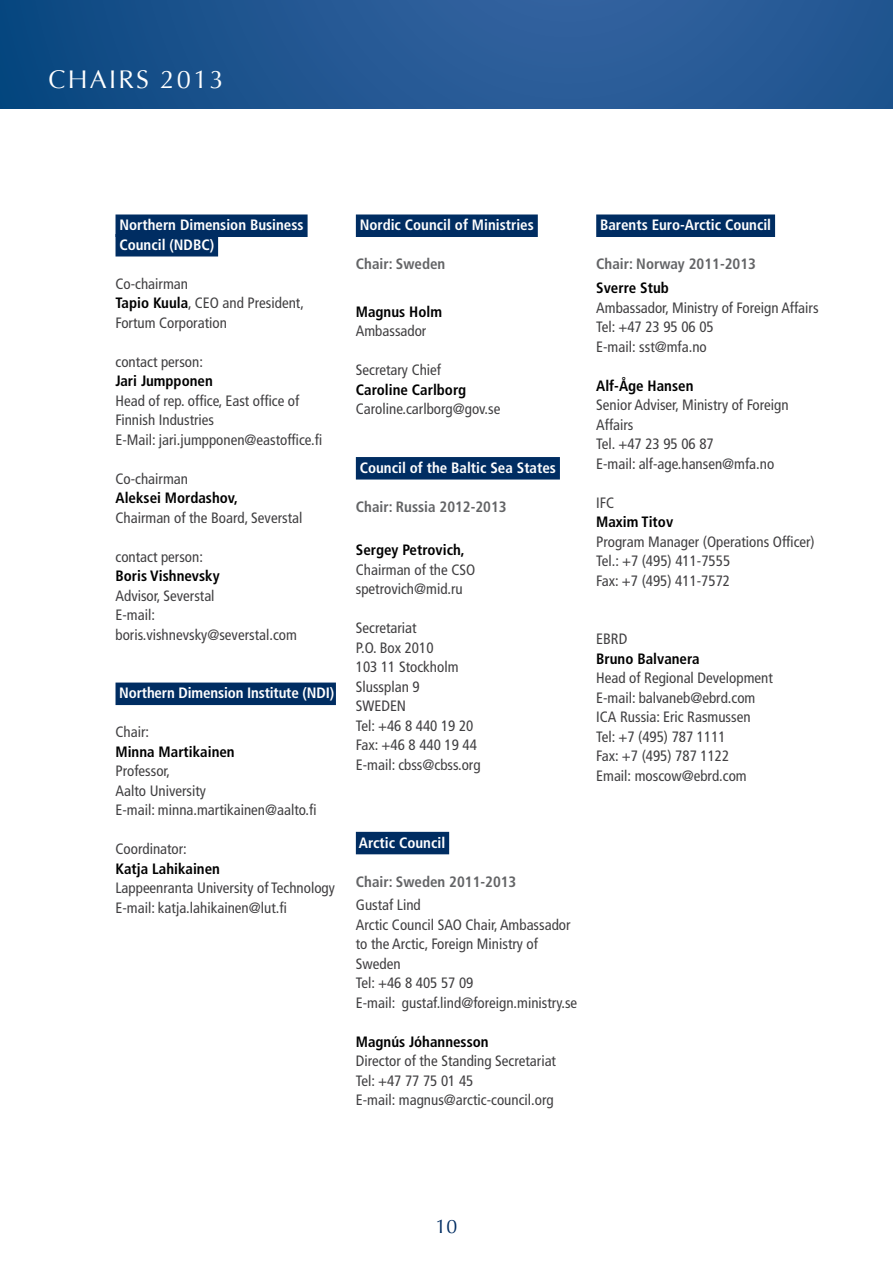
<style>
.page{position:relative;width:893px;height:1263px;background:#fff}
.page>*{position:absolute;margin:0;border:0;box-sizing:border-box;transform-origin:0 0}
.t1{font:25.5px "Optima";letter-spacing:.09em;color:#fff}
.t2{font:19.5px "Optima";color:#002d62}
.t3{font:condensed 15px/19.5px "Frutiger LT Std";color:#414042}
.t4{font:700 condensed 15px "Frutiger LT Std";color:#000}
.t5{font:700 condensed 15px/19.5px "Frutiger LT Std";color:#fff}
.t6{font:700 condensed 15px "Frutiger LT Std";color:#636466}
.s1{font-weight:700;color:#000}
</style>
<div class="page">
<svg style="left:0;top:0;width:893px;height:109px;background:#215691"></svg>
<div style="left:116px;top:214px;width:192px;height:23px;background:#002d62"></div>
<div style="left:116px;top:234px;width:102px;height:22px;background:#002d62"></div>
<div style="left:116px;top:682px;width:220px;height:23px;background:#002d62"></div>
<div style="left:356px;top:214px;width:182px;height:23px;background:#002d62"></div>
<div style="left:356px;top:457px;width:204px;height:22px;background:#002d62"></div>
<div style="left:356px;top:832px;width:93px;height:22px;background:#002d62"></div>
<div style="left:596px;top:214px;width:179px;height:23px;background:#002d62"></div>
<h1 class="t1" style="left:48px;top:64px;width:36px">CHAIRS</h1>
<h1 class="t1" style="left:161px;top:64px;width:65px">2013</h1>
<p class="t5" style="left:119px;top:215px;width:186px">Northern Dimension Business<br>Council (NDBC)</p>
<p class="t3" style="left:116px;top:274px;width:190px">Co-chairman<br><span class="s1">Tapio Kuula</span>, CEO and President,<br>Fortum Corporation</p>
<p class="t3" style="left:116px;top:352px;width:89px">contact person:</p>
<p class="t4" style="left:116px;top:372px;width:99px">Jari Jumpponen</p>
<p class="t3" style="left:116px;top:391px;width:208px">Head of rep. office, East office of<br>Finnish Industries<br>E-Mail: jari.jumpponen@eastoffice.fi</p>
<p class="t3" style="left:116px;top:469px;width:74px">Co-chairman</p>
<p class="t4" style="left:116px;top:489px;width:124px">Aleksei Mordashov,</p>
<p class="t3" style="left:116px;top:508px;width:188px">Chairman of the Board, Severstal</p>
<p class="t3" style="left:116px;top:547px;width:89px">contact person:</p>
<p class="t4" style="left:116px;top:567px;width:106px">Boris Vishnevsky</p>
<p class="t3" style="left:116px;top:586px;width:183px">Advisor, Severstal<br>E-mail: boris.vishnevsky@severstal.com</p>
<p class="t5" style="left:119px;top:683px;width:216px">Northern Dimension Institute (NDI)</p>
<p class="t3" style="left:116px;top:722px;width:35px">Chair:</p>
<p class="t4" style="left:116px;top:743px;width:121px">Minna Martikainen</p>
<p class="t3" style="left:116px;top:761px;width:203px">Professor,<br>Aalto University<br>E-mail: minna.martikainen@aalto.fi</p>
<p class="t3" style="left:116px;top:839px;width:73px">Coordinator:</p>
<p class="t4" style="left:116px;top:860px;width:106px">Katja Lahikainen</p>
<p class="t3" style="left:116px;top:878px;width:221px">Lappeenranta University of Technology<br>E-mail: katja.lahikainen@lut.fi</p>
<p class="t5" style="left:360px;top:215px;width:176px">Nordic Council of Ministries</p>
<p class="t6" style="left:356px;top:255px;width:91px">Chair: Sweden</p>
<p class="t4" style="left:356px;top:303px;width:88px">Magnus Holm</p>
<p class="t3" style="left:356px;top:321px;width:72px">Ambassador</p>
<p class="t3" style="left:356px;top:360px;width:87px">Secretary Chief</p>
<p class="t4" style="left:356px;top:381px;width:112px">Caroline Carlborg</p>
<p class="t3" style="left:356px;top:399px;width:146px">Caroline.carlborg@gov.se</p>
<p class="t5" style="left:360px;top:458px;width:198px">Council of the Baltic Sea States</p>
<p class="t6" style="left:356px;top:498px;width:152px">Chair: Russia 2012-2013</p>
<p class="t4" style="left:356px;top:541px;width:110px">Sergey Petrovich,</p>
<p class="t3" style="left:356px;top:560px;width:121px">Chairman of the CSO spetrovich@mid.ru</p>
<p class="t3" style="left:356px;top:618px;width:126px">Secretariat<br>P.O. Box 2010<br>103 11 Stockholm<br>Slussplan 9<br>SWEDEN<br>Tel: +46 8 440 19 20<br>Fax: +46 8 440 19 44<br>E-mail: cbss@cbss.org</p>
<p class="t5" style="left:600px;top:215px;width:173px">Barents Euro-Arctic Council</p>
<p class="t6" style="left:596px;top:255px;width:161px">Chair: Norway 2011-2013</p>
<p class="t4" style="left:596px;top:279px;width:74px">Sverre Stub</p>
<p class="t3" style="left:596px;top:298px;width:224px">Ambassador, Ministry of Foreign Affairs<br>Tel: +47 23 95 06 05<br>E-mail: sst@mfa.no</p>
<p class="t4" style="left:596px;top:376px;width:99px">Alf-Åge Hansen</p>
<p class="t3" style="left:596px;top:395px;width:194px">Senior Adviser, Ministry of Foreign<br>Affairs<br>Tel. +47 23 95 06 87<br>E-mail: alf-age.hansen@mfa.no</p>
<p class="t3" style="left:596px;top:493px;width:20px">IFC</p>
<p class="t4" style="left:596px;top:513px;width:78px">Maxim Titov</p>
<p class="t3" style="left:596px;top:532px;width:220px">Program Manager (Operations Officer)<br>Tel.: +7 (495) 411-7555<br>Fax: +7 (495) 411-7572</p>
<p class="t3" style="left:596px;top:629px;width:33px">EBRD</p>
<p class="t4" style="left:596px;top:649px;width:105px">Bruno Balvanera</p>
<p class="t3" style="left:596px;top:668px;width:178px">Head of Regional Development<br>E-mail: balvaneb@ebrd.com<br>ICA Russia: Eric Rasmussen<br>Tel: +7 (495) 787 1111<br>Fax: +7 (495) 787 1122<br>Email: moscow@ebrd.com</p>
<p class="t5" style="left:359px;top:833px;width:88px">Arctic Council</p>
<p class="t6" style="left:356px;top:872px;width:162px">Chair: Sweden 2011-2013</p>
<p class="t3" style="left:356px;top:895px;width:223px">Gustaf Lind<br>Arctic Council SAO Chair, Ambassador to the Arctic, Foreign Ministry of<br>Sweden<br>Tel: +46 8 405 57 09<br>E-mail: gustaf.lind@foreign.ministry.se</p>
<p class="t4" style="left:356px;top:1033px;width:134px">Magnús Jóhannesson</p>
<p class="t3" style="left:356px;top:1051px;width:202px">Director of the Standing Secretariat<br>Tel: +47 77 75 01 45<br>E-mail: magnus@arctic-council.org</p>
<h2 class="t2" style="left:436px;top:1215px;width:23px">10</h2>
</div>
